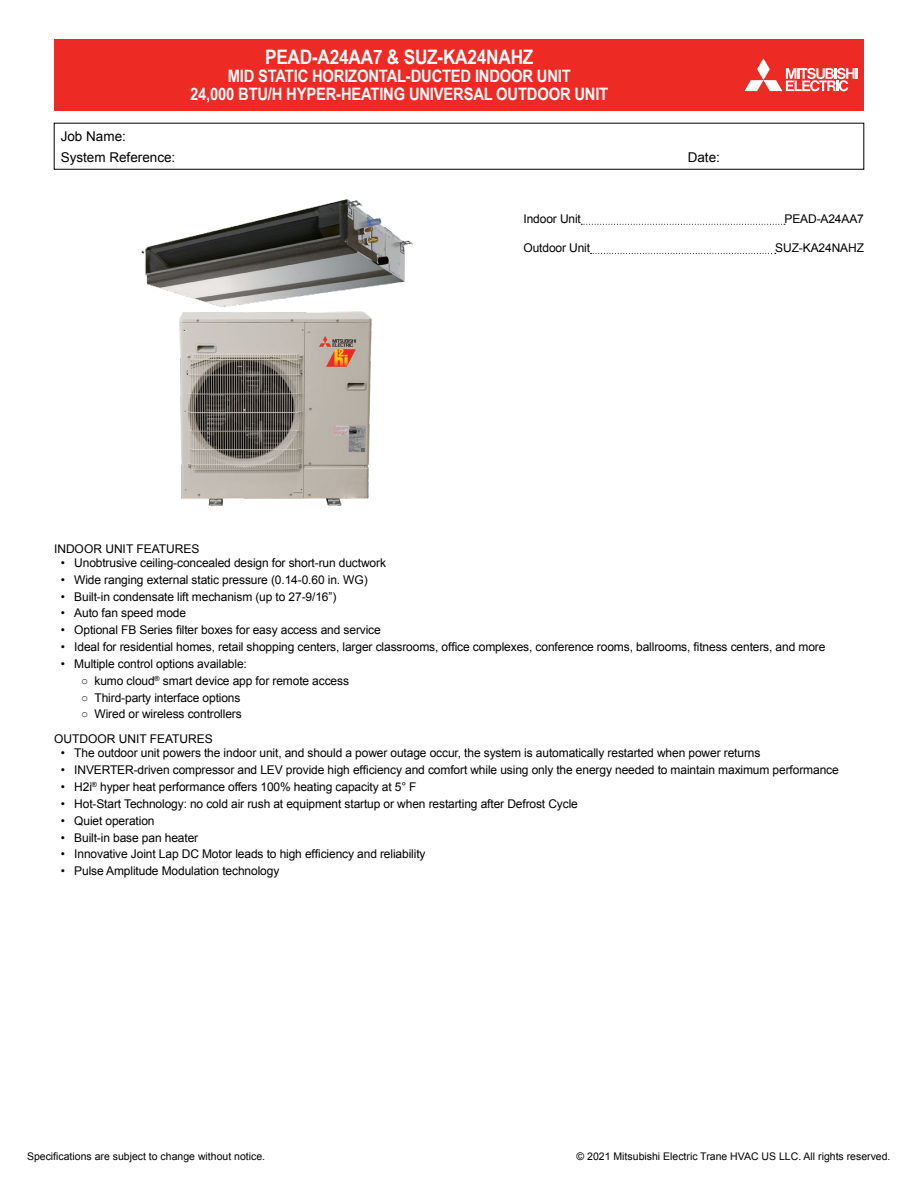
<style>
.page{position:relative;width:918px;height:1188px;background:#fff}
.page>*{position:absolute;margin:0;border:0;box-sizing:border-box;transform-origin:0 0}
.t1{font:700 19.95px "Arial Narrow";letter-spacing:-.01em;color:#fff;scale:1.05 1}
.t2{font:700 17.1px/18px "Arial Narrow";letter-spacing:-.01em;color:#fff;text-align:center;scale:1.05 1}
.t3{font:13.5px/21px "Arial";color:#000}
.t4{font:12px/24.6px "Arial";letter-spacing:-.01em;color:#000}
.t5{font:10.5px "Arial";color:#000}
</style>
<div class="page">
<svg style="left:581px;top:224px;width:204px;height:1px"></svg>
<svg style="left:591px;top:253px;width:185px;height:1px"></svg>
<img style="left:141px;top:199px;width:272px;height:308px">
<div style="left:54px;top:39px;width:810px;height:72px;background:#ee2a24"></div>
<svg style="left:745px;top:58px;width:113px;height:33px"></svg>
<p class="t3" style="left:61px;top:126px;width:116px">Job Name:<br>System Reference:</p>
<h1 class="t1" style="left:265px;top:42px;width:257px">PEAD-A24AA7 &amp; SUZ-KA24NAHZ</h1>
<h2 class="t2" style="left:190px;top:67px;width:400px">MID STATIC HORIZONTAL-DUCTED INDOOR UNIT<br>24,000 BTU/H HYPER-HEATING UNIVERSAL OUTDOOR UNIT</h2>
<p class="t3" style="left:688px;top:147px;width:34px">Date:</p>
<p class="t4" style="left:524px;top:207px;width:59px">Indoor Unit</p>
<p class="t4" style="left:784px;top:207px;width:81px">PEAD-A24AA7</p>
<p class="t4" style="left:524px;top:236px;width:68px">Outdoor Unit</p>
<p class="t4" style="left:775px;top:236px;width:90px">SUZ-KA24NAHZ</p>
<p class="t4" style="left:54px;top:536px;width:147px">INDOOR UNIT FEATURES</p>
<p class="t4" style="left:61px;top:551px;width:327px">• Unobtrusive ceiling-concealed design for short-run ductwork</p>
<p class="t4" style="left:61px;top:567px;width:309px">• Wide ranging external static pressure (0.14-0.60 in. WG)</p>
<p class="t4" style="left:61px;top:584px;width:277px">• Built-in condensate lift mechanism (up to 27-9/16”)</p>
<p class="t4" style="left:61px;top:601px;width:127px">• Auto fan speed mode</p>
<p class="t4" style="left:61px;top:618px;width:322px">• Optional FB Series filter boxes for easy access and service</p>
<p class="t4" style="left:61px;top:635px;width:766px">• Ideal for residential homes, retail shopping centers, larger classrooms, office complexes, conference rooms, ballrooms, fitness centers, and more</p>
<p class="t4" style="left:61px;top:652px;width:188px">• Multiple control options available:</p>
<p class="t4" style="left:81px;top:668px;width:270px">○ kumo cloud<sup>®</sup> smart device app for remote access</p>
<p class="t4" style="left:81px;top:685px;width:161px">○ Third-party interface options</p>
<p class="t4" style="left:54px;top:702px;width:189px;text-indent:27px">○ Wired or wireless controllers<br>OUTDOOR UNIT FEATURES</p>
<p class="t4" style="left:61px;top:741px;width:701px">• The outdoor unit powers the indoor unit, and should a power outage occur, the system is automatically restarted when power returns</p>
<p class="t4" style="left:61px;top:758px;width:780px">• INVERTER-driven compressor and LEV provide high efficiency and comfort while using only the energy needed to maintain maximum performance</p>
<p class="t4" style="left:61px;top:775px;width:357px">• H2i<sup>®</sup> hyper heat performance offers 100% heating capacity at 5° F</p>
<p class="t4" style="left:61px;top:792px;width:519px">• Hot-Start Technology: no cold air rush at equipment startup or when restarting after Defrost Cycle</p>
<p class="t4" style="left:61px;top:808px;width:95px">• Quiet operation</p>
<p class="t4" style="left:61px;top:825px;width:139px">• Built-in base pan heater</p>
<p class="t4" style="left:61px;top:842px;width:366px">• Innovative Joint Lap DC Motor leads to high efficiency and reliability</p>
<p class="t4" style="left:61px;top:859px;width:220px">• Pulse Amplitude Modulation technology</p>
<p class="t5" style="left:27px;top:1149px;width:240px">Specifications are subject to change without notice.</p>
<p class="t5" style="left:577px;top:1149px;width:315px">© 2021 Mitsubishi Electric Trane HVAC US LLC. All rights reserved.</p>
</div>
